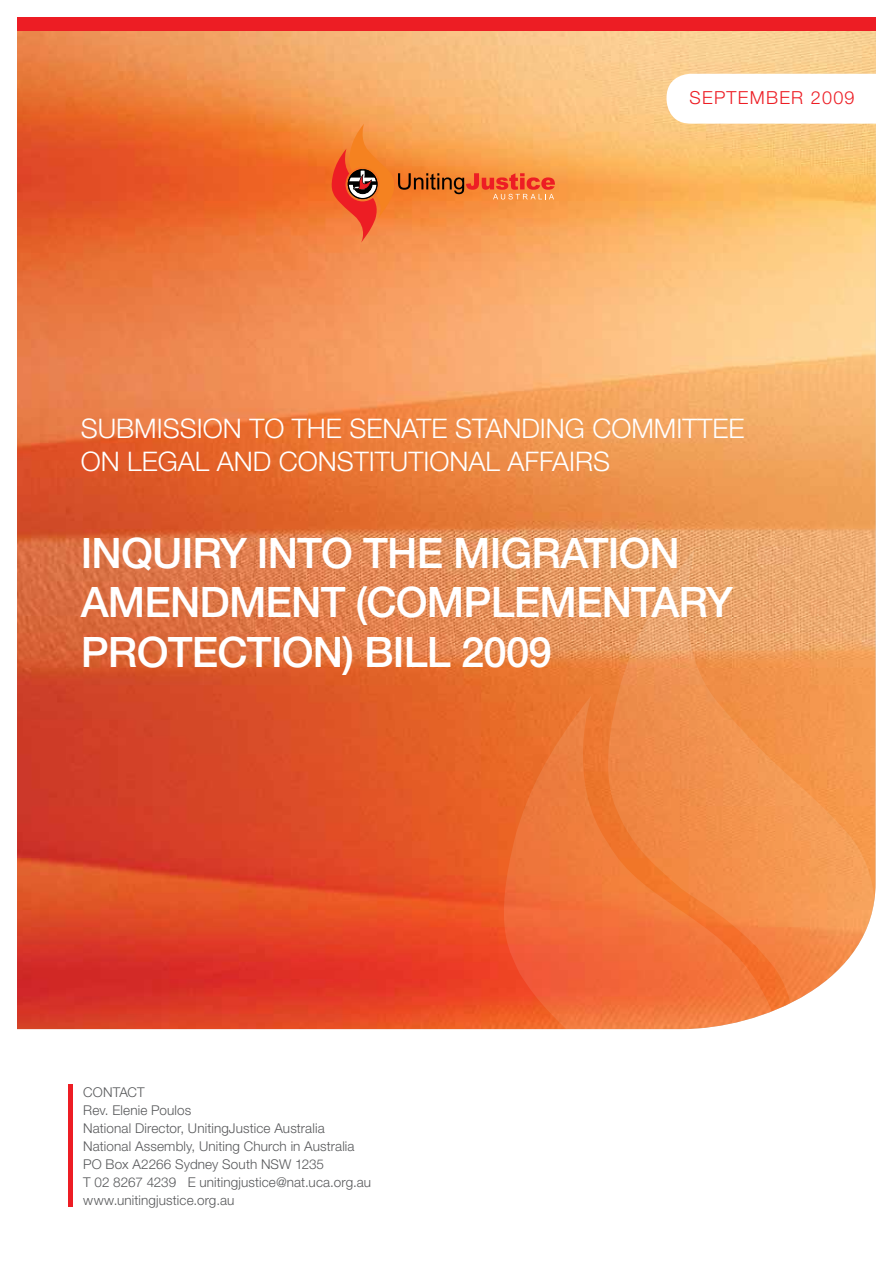
<style>
.page{position:relative;width:893px;height:1263px;background:#fff}
.page>*{position:absolute;margin:0;border:0;box-sizing:border-box;transform-origin:0 0}
.t1{font:500 42px/49.5px "Helvetica Neue LT Std";letter-spacing:-.02em;color:#fff}
.t2{font:300 27px "Helvetica Neue LT Std";color:#fff}
.t3{font:300 18px "Helvetica Neue LT Std";letter-spacing:.07em;color:#ed1d24}
.t4{font:300 13.5px/18px "Helvetica Neue LT Std";letter-spacing:.01em;color:#58595b}
</style>
<div class="page">
<img style="left:17px;top:31px;width:859px;height:998px">
<svg style="left:666px;top:74px;width:210px;height:50px"></svg>
<div style="left:68px;top:1084px;width:5px;height:122px;background:#ed1d24"></div>
<svg style="left:502px;top:695px;width:93px;height:335px;background:#ee6d35"></svg>
<svg style="left:595px;top:547px;width:281px;height:483px;background:#f19658"></svg>
<svg style="left:329px;top:124px;width:226px;height:119px;background:#ef8942"></svg>
<div style="left:17px;top:17px;width:859px;height:14px;background:#ed1d24"></div>
<h3 class="t3" style="left:689px;top:87px;width:167px">SEPTEMBer 2009</h3>
<h2 class="t2" style="left:81px;top:412px;width:20px">subm</h2>
<h2 class="t2" style="left:157px;top:412px;width:210px">ission to thesenate</h2>
<h2 class="t2" style="left:455px;top:412px;width:18px">stand</h2>
<h2 class="t2" style="left:540px;top:412px;width:74px">ing comm</h2>
<h2 class="t2" style="left:676px;top:412px;width:70px">itteE</h2>
<h2 class="t2" style="left:81px;top:445px;width:155px">on legal and</h2>
<h2 class="t2" style="left:279px;top:445px;width:19px">const</h2>
<h2 class="t2" style="left:369px;top:445px;width:80px">itutiona</h2>
<h2 class="t2" style="left:485px;top:445px;width:122px">l affairs</h2>
<h1 class="t1" style="left:81px;top:527px;width:654px">INQUIRY INTO THE MIGRATION<br>AMENDMENT (COMPLEMENTARY<br>PROTECTION) BILL 2009</h1>
<p class="t4" style="left:83px;top:1083px;width:289px">CONTACT<br>Rev. Elenie Poulos<br>National Director, UnitingJustice Australia National Assembly, Uniting Church in Australia PO Box A2266 Sydney South NSW 1235<br>T 02 8267 4239 E unitingjustice@nat.uca.org.au www.unitingjustice.org.au</p>
</div>
